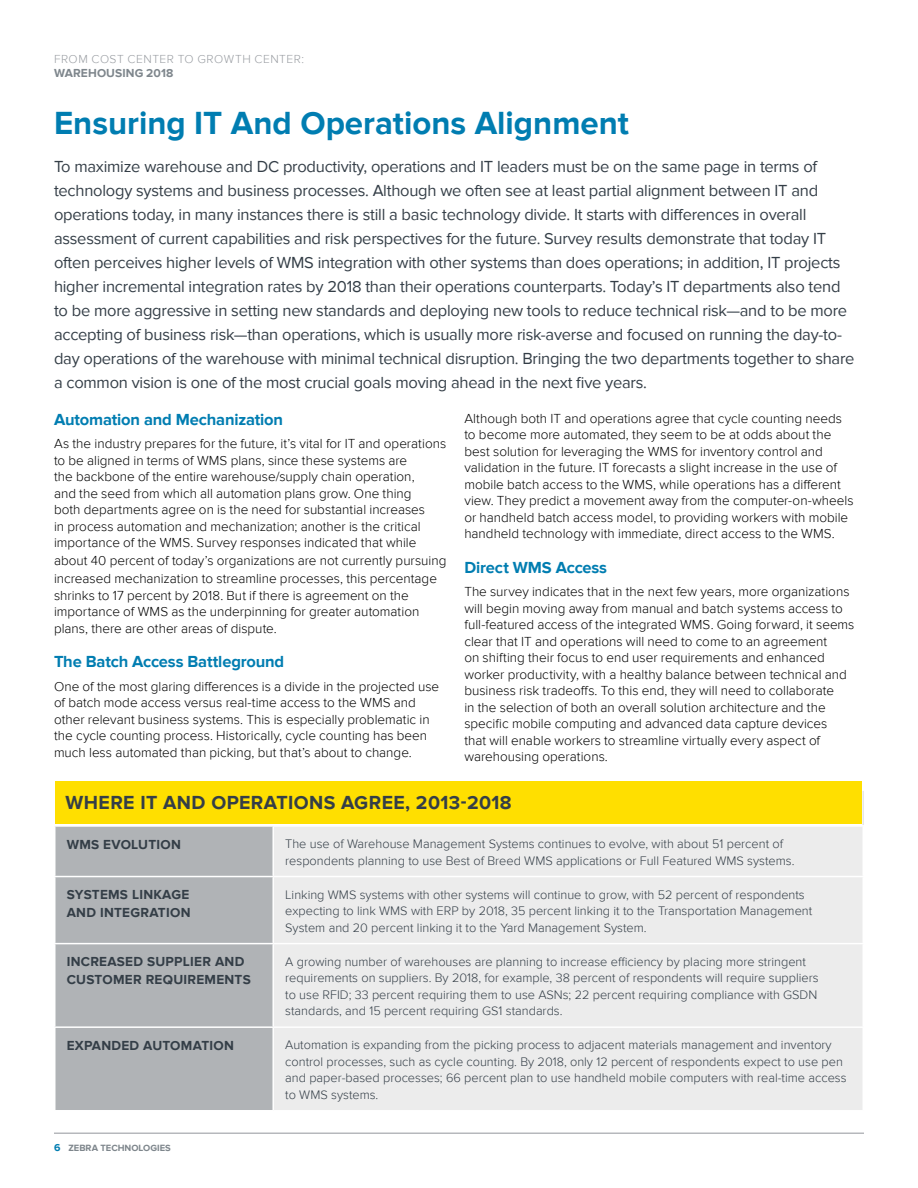
<style>
.page{position:relative;width:918px;height:1188px;background:#fff}
.page>*{position:absolute;margin:0;border:0;box-sizing:border-box;transform-origin:0 0}
.t1{font:700 33px "Proxima Nova";color:#007db1}
.t2{font:700 19.5px "Proxima Nova";letter-spacing:.02em;color:#343e47}
.t3{font:16.5px/24px "Proxima Nova";letter-spacing:-.015em;color:#343e47}
.t4{font:700 16.5px "Proxima Nova";letter-spacing:-.01em;color:#007db1}
.t5{font:300 13.5px/16.5px "Proxima Nova";color:#000}
.t6{font:700 13.5px/18px "Proxima Nova";letter-spacing:.02em;color:#343e47}
.t7{font:300 12.75px/16.5px "Proxima Nova";color:#343e47}
.t8{font:300 12px "Proxima Nova";letter-spacing:.04em;color:#999da2}
.t9{font:700 12px "Proxima Nova";letter-spacing:.01em;color:#7e868c}
.t10{font:700 9.3px "Proxima Nova";color:#7e868c}
.s1{font-size:10.5px;color:#007db1}
</style>
<div class="page">
<hr style="left:54px;top:1132px;width:810px;height:2px;background:#b6b8bc">
<div style="left:55px;top:790px;width:808px;height:36px;background:linear-gradient(to right,#fff,#fff)"></div>
<div style="left:56px;top:827px;width:216px;height:283px;background:#b0b3b6"></div>
<div style="left:274px;top:827px;width:588px;height:283px;background:#ececec"></div>
<hr style="left:54px;top:791px;width:2px;height:34px;background:#fff">
<hr style="left:54px;top:789px;width:219px;height:2px;background:#fff">
<hr style="left:273px;top:789px;width:591px;height:2px;background:#fff">
<hr style="left:862px;top:791px;width:2px;height:34px;background:#e6e7e8">
<hr style="left:273px;top:825px;width:591px;height:2px;background:#fff">
<hr style="left:273px;top:876px;width:591px;height:1px;background:#fff">
<hr style="left:273px;top:943px;width:591px;height:1px;background:#fff">
<hr style="left:273px;top:1026px;width:591px;height:2px;background:#fff">
<hr style="left:54px;top:825px;width:219px;height:2px;background:#fff">
<hr style="left:54px;top:876px;width:219px;height:1px;background:#fff">
<hr style="left:54px;top:943px;width:219px;height:1px;background:#fff">
<hr style="left:54px;top:1026px;width:219px;height:2px;background:#fff">
<div style="left:56px;top:781px;width:806px;height:42px;background:#ffdf00"></div>
<p class="t8" style="left:54px;top:53px;width:252px">FROM COST CENTER TO GROWTH CENTER:</p>
<p class="t9" style="left:54px;top:66px;width:121px">WAREHOUSING 2018</p>
<h1 class="t1" style="left:54px;top:104px;width:577px">Ensuring IT And Operations Alignment</h1>
<p class="t3" style="left:54px;top:154px;width:802px">To maximize warehouse and DC productivity, operations and IT leaders must be on the same page in terms of technology systems and business processes. Although we often see at least partial alignment between IT and operations today, in many instances there is still a basic technology divide. It starts with differences in overall assessment of current capabilities and risk perspectives for the future. Survey results demonstrate that today IT often perceives higher levels of WMS integration with other systems than does operations; in addition, IT projects higher incremental integration rates by 2018 than their operations counterparts. Today’s IT departments also tend to be more aggressive in setting new standards and deploying new tools to reduce technical risk—and to be more accepting of business risk—than operations, which is usually more risk-averse and focused on running the day-to&shy;day operations of the warehouse with minimal technical disruption. Bringing the two departments together to share a common vision is one of the most crucial goals moving ahead in the next five years.</p>
<p class="t4" style="left:54px;top:410px;width:231px">Automation and Mechanization</p>
<p class="t5" style="left:54px;top:436px;width:394px">As the industry prepares for the future, it’s vital for IT and operations to be aligned in terms of WMS plans, since these systems are<br>the backbone of the entire warehouse/supply chain operation,<br>and the seed from which all automation plans grow. One thing<br>both departments agree on is the need for substantial increases<br>in process automation and mechanization; another is the critical importance of the WMS. Survey responses indicated that while</p>
<p class="t5" style="left:54px;top:552px;width:394px;line-height:18px">about 40 percent of today’s organizations are not currently pursuing increased mechanization to streamline processes, this percentage</p>
<p class="t5" style="left:54px;top:587px;width:367px">shrinks to 17 percent by 2018. But if there is agreement on the importance of WMS as the underpinning for greater automation plans, there are other areas of dispute.</p>
<p class="t4" style="left:54px;top:652px;width:232px">The Batch Access Battleground</p>
<p class="t5" style="left:54px;top:678px;width:387px">One of the most glaring differences is a divide in the projected use of batch mode access versus real-time access to the WMS and other relevant business systems. This is especially problematic in the cycle counting process. Historically, cycle counting has been much less automated than picking, but that’s about to change.</p>
<p class="t5" style="left:464px;top:410px;width:391px">Although both IT and operations agree that cycle counting needs to become more automated, they seem to be at odds about the best solution for leveraging the WMS for inventory control and validation in the future. IT forecasts a slight increase in the use of mobile batch access to the WMS, while operations has a different view. They predict a movement away from the computer-on-wheels or handheld batch access model, to providing workers with mobile handheld technology with immediate, direct access to the WMS.</p>
<p class="t4" style="left:464px;top:558px;width:144px">Direct WMS Access</p>
<p class="t5" style="left:464px;top:583px;width:392px">The survey indicates that in the next few years, more organizations will begin moving away from manual and batch systems access to full-featured access of the integrated WMS. Going forward, it seems clear that IT and operations will need to come to an agreement<br>on shifting their focus to end user requirements and enhanced worker productivity, with a healthy balance between technical and business risk tradeoffs. To this end, they will need to collaborate<br>in the selection of both an overall solution architecture and the specific mobile computing and advanced data capture devices<br>that will enable workers to streamline virtually every aspect of warehousing operations.</p>
<h2 class="t2" style="left:66px;top:792px;width:448px">WHERE IT AND OPERATIONS AGREE, 2013-2018</h2>
<p class="t6" style="left:67px;top:835px;width:116px">WMS EVOLUTION</p>
<p class="t7" style="left:285px;top:836px;width:511px">The use of Warehouse Management Systems continues to evolve, with about 51 percent of respondents planning to use Best of Breed WMS applications or Full Featured WMS systems.</p>
<p class="t6" style="left:67px;top:886px;width:125px">SYSTEMS LINKAGE<br>AND INTEGRATION</p>
<p class="t7" style="left:285px;top:886px;width:529px">Linking WMS systems with other systems will continue to grow, with 52 percent of respondents expecting to link WMS with ERP by 2018, 35 percent linking it to the Transportation Management<br>System and 20 percent linking it to the Yard Management System.</p>
<p class="t6" style="left:67px;top:953px;width:186px">INCREASED SUPPLIER AND<br>CUSTOMER REQUIREMENTS</p>
<p class="t7" style="left:285px;top:953px;width:535px">A growing number of warehouses are planning to increase efficiency by placing more stringent requirements on suppliers. By 2018, for example, 38 percent of respondents will require suppliers to use RFID; 33 percent requiring them to use ASNs; 22 percent requiring compliance with GSDN standards, and 15 percent requiring GS1 standards.</p>
<p class="t6" style="left:67px;top:1037px;width:169px">EXPANDED AUTOMATION</p>
<p class="t7" style="left:285px;top:1037px;width:563px">Automation is expanding from the picking process to adjacent materials management and inventory control processes, such as cycle counting. By 2018, only 12 percent of respondents expect to use pen and paper-based processes; 66 percent plan to use handheld mobile computers with real-time access to WMS systems.</p>
<p class="t10" style="left:54px;top:1143px;width:118px"><span class="s1">6</span> ZEBRA TECHNOLOGIES</p>
</div>
